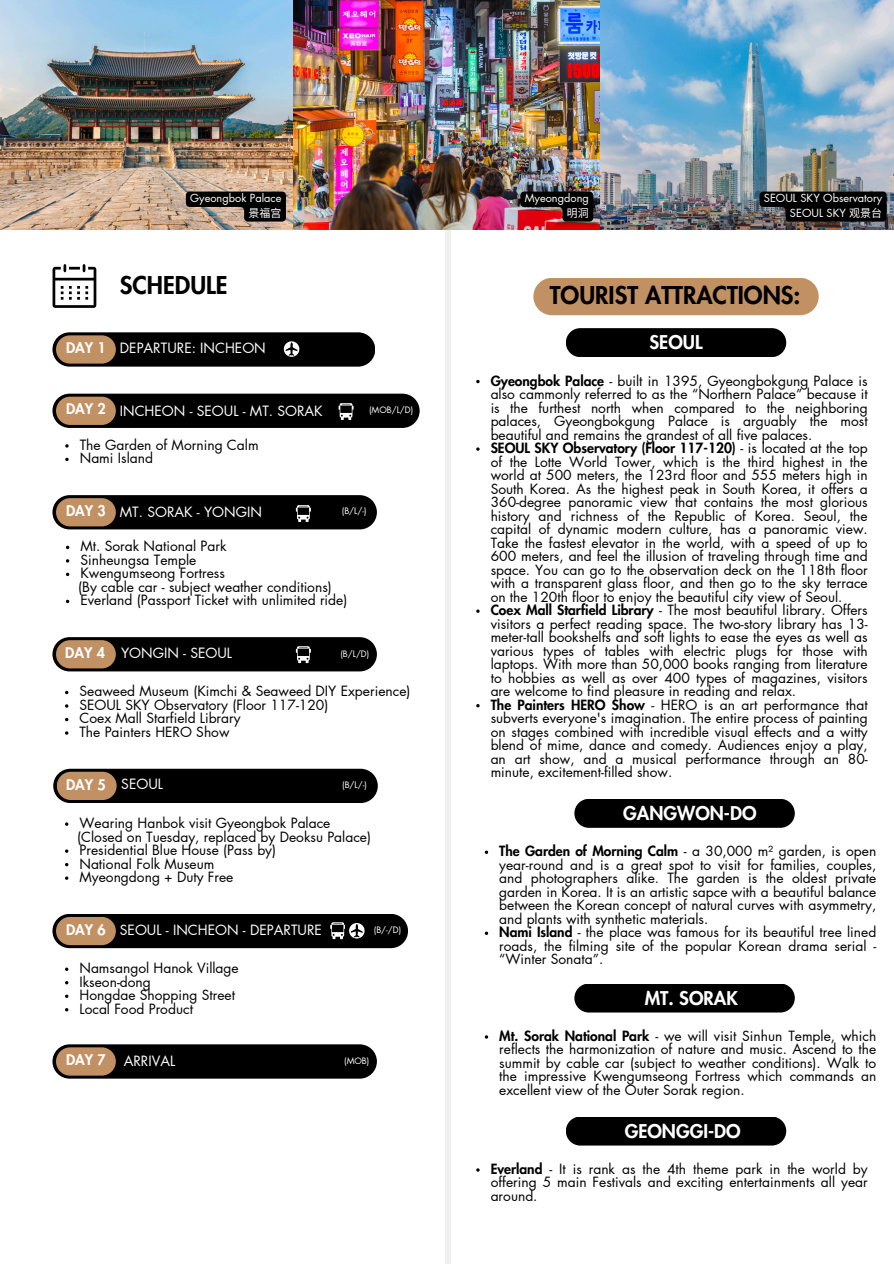
<style>
.page{position:relative;width:894px;height:1264px;background:#fff}
.page>*{position:absolute;margin:0;border:0;box-sizing:border-box;transform-origin:0 0}
.t1{font:800 24px "Futura LT Pro";color:#000}
.t2{font:800 18.6px "Futura LT Pro";color:#fff}
.t3{font:800 14.25px "Futura LT Pro";color:#fff}
.t4{font:13.8px/13.5px "Futura LT Pro";color:#000;text-align:justify}
.t5{font:13.8px "Futura LT Pro";color:#fff}
.t6{font:10.95px/14.7px "Futura LT Pro";color:#fff;text-align:right}
.t7{font:8.7px "Futura LT Pro";color:#fff}
.s1{font-family:"Noto Sans CJ Ksc"}
.s2{font-weight:800}
</style>
<div class="page">
<img style="left:0;top:0;width:893px;height:230px">
<div style="left:52px;top:332px;width:323px;height:34px;background:#000;border-radius:17px"></div>
<div style="left:56px;top:335px;width:60px;height:28px;background:#c19063;border-radius:14px"></div>
<div style="left:52px;top:393px;width:367px;height:35px;background:#000;border-radius:17px"></div>
<div style="left:56px;top:396px;width:60px;height:29px;background:#c19063;border-radius:14px"></div>
<div style="left:52px;top:495px;width:325px;height:34px;background:#000;border-radius:17px"></div>
<div style="left:56px;top:498px;width:60px;height:28px;background:#c19063;border-radius:14px"></div>
<div style="left:445px;top:230px;width:5px;height:1033px;background:#f0f0f0"></div>
<svg style="left:52px;top:264px;width:44px;height:44px"></svg>
<svg style="left:284px;top:341px;width:15px;height:16px"></svg>
<div style="left:565px;top:328px;width:221px;height:29px;background:#000;border-radius:14px"></div>
<div style="left:533px;top:278px;width:285px;height:37px;background:#c19063;border-radius:19px"></div>
<svg style="left:65px;top:444px;width:4px;height:3px"></svg>
<svg style="left:65px;top:458px;width:4px;height:3px"></svg>
<svg style="left:476px;top:447px;width:3px;height:4px"></svg>
<svg style="left:186px;top:191px;width:100px;height:31px;background:#3b342e"></svg>
<svg style="left:520px;top:191px;width:73px;height:31px;background:#3e1114"></svg>
<svg style="left:759px;top:191px;width:127px;height:31px;background:#0f0e0f"></svg>
<div style="left:53px;top:768px;width:324px;height:35px;background:#000;border-radius:17px"></div>
<div style="left:57px;top:771px;width:59px;height:29px;background:#c19063;border-radius:14px"></div>
<div style="left:52px;top:913px;width:356px;height:35px;background:#000;border-radius:17px"></div>
<div style="left:56px;top:916px;width:60px;height:29px;background:#c19063;border-radius:14px"></div>
<div style="left:52px;top:1044px;width:325px;height:34px;background:#000;border-radius:17px"></div>
<div style="left:56px;top:1047px;width:60px;height:28px;background:#c19063;border-radius:14px"></div>
<div style="left:52px;top:637px;width:325px;height:34px;background:#000;border-radius:17px"></div>
<div style="left:56px;top:640px;width:60px;height:28px;background:#c19063;border-radius:14px"></div>
<svg style="left:296px;top:505px;width:14px;height:17px"></svg>
<svg style="left:338px;top:403px;width:15px;height:17px"></svg>
<svg style="left:330px;top:922px;width:34px;height:17px"></svg>
<svg style="left:296px;top:646px;width:14px;height:17px"></svg>
<div style="left:574px;top:798px;width:220px;height:29px;background:#000;border-radius:14px"></div>
<svg style="left:484px;top:850px;width:4px;height:4px"></svg>
<svg style="left:484px;top:931px;width:4px;height:4px"></svg>
<div style="left:574px;top:983px;width:220px;height:29px;background:#000;border-radius:14px"></div>
<div style="left:565px;top:1116px;width:221px;height:29px;background:#000;border-radius:14px"></div>
<p class="t6" style="left:190px;top:191px;width:93px">Gyeongbok Palace<span class="s1">景福宫</span></p>
<p class="t6" style="left:524px;top:191px;width:66px">Myeongdong<span class="s1">明洞</span></p>
<h3 class="t6" style="left:763px;top:191px;width:120px">SEOUL SKY Observatory<br>SEOUL SKY <span class="s1">观景台</span></h3>
<p class="t1" style="left:120px;top:274px;width:109px">SCHEDULE</p>
<h6 class="t3" style="left:66px;top:341px;width:41px">DAY 1</h6>
<h6 class="t5" style="left:120px;top:341px;width:147px">DEPARTURE: INCHEON</h6>
<p class="t3" style="left:66px;top:402px;width:41px">DAY 2</p>
<h1 class="t4" style="left:80px;top:438px;width:180px">The Garden of Morning Calm</h1>
<h3 class="t4" style="left:80px;top:452px;width:75px">Nami Island</h3>
<p class="t5" style="left:120px;top:404px;width:204px">INCHEON - SEOUL - MT. SORAK</p>
<p class="t7" style="left:369px;top:406px;width:46px">(MOB/L/D)</p>
<h4 class="t3" style="left:66px;top:504px;width:41px">DAY 3</h4>
<p class="t4" style="left:80px;top:540px;width:148px">Mt. Sorak National Park</p>
<h3 class="t4" style="left:80px;top:553px;width:117px">Sinheungsa Temple</h3>
<h4 class="t4" style="left:80px;top:567px;width:146px">Kwengumseong Fortress</h4>
<p class="t4" style="left:78px;top:580px;width:255px">(By cable car - subject weather conditions)</p>
<p class="t4" style="left:80px;top:594px;width:268px">Everland (Passport Ticket with unlimited ride)</p>
<h6 class="t5" style="left:120px;top:505px;width:144px">MT. SORAK - YONGIN</h6>
<h3 class="t7" style="left:342px;top:507px;width:26px">(B/L/-)</h3>
<p class="t3" style="left:65px;top:646px;width:41px">DAY 4</p>
<p class="t5" style="left:121px;top:646px;width:112px">YONGIN - SEOUL</p>
<h3 class="t7" style="left:340px;top:649px;width:30px">(B/L/D)</h3>
<h4 class="t4" style="left:79px;top:685px;width:332px">Seaweed Museum (Kimchi &amp; Seaweed DIY Experience)</h4>
<p class="t4" style="left:79px;top:698px;width:250px">SEOUL SKY Observatory (Floor 117-120)</p>
<p class="t4" style="left:79px;top:712px;width:163px">Coex Mall Starfield Library</p>
<p class="t4" style="left:79px;top:725px;width:151px">The Painters HERO Show</p>
<p class="t3" style="left:66px;top:778px;width:41px">DAY 5</p>
<p class="t5" style="left:121px;top:777px;width:43px">SEOUL</p>
<p class="t7" style="left:342px;top:781px;width:26px">(B/L/-)</p>
<h3 class="t4" style="left:79px;top:816px;width:252px">Wearing Hanbok visit Gyeongbok Palace</h3>
<h4 class="t4" style="left:77px;top:830px;width:295px">(Closed on Tuesday, replaced by Deoksu Palace)</h4>
<p class="t4" style="left:79px;top:843px;width:198px">Presidential Blue House (Pass by)</p>
<p class="t4" style="left:79px;top:857px;width:136px">National Folk Museum</p>
<p class="t4" style="left:79px;top:870px;width:155px">Myeongdong + Duty Free</p>
<p class="t3" style="left:66px;top:922px;width:41px">DAY 6</p>
<h4 class="t5" style="left:120px;top:924px;width:203px">SEOUL - INCHEON - DEPARTURE</h4>
<p class="t7" style="left:374px;top:926px;width:29px">(B/-/D)</p>
<p class="t4" style="left:79px;top:961px;width:161px">Namsangol Hanok Village</p>
<p class="t4" style="left:79px;top:975px;width:73px">Ikseon-dong</p>
<p class="t4" style="left:79px;top:988px;width:157px">Hongdae Shopping Street</p>
<h3 class="t4" style="left:79px;top:1002px;width:115px">Local Food Product</h3>
<p class="t3" style="left:66px;top:1053px;width:41px">DAY 7</p>
<p class="t5" style="left:124px;top:1054px;width:53px">ARRIVAL</p>
<p class="t7" style="left:344px;top:1056px;width:27px">(MOB)</p>
<p class="t1" style="left:549px;top:284px;width:252px">TOURIST ATTRACTIONS:</p>
<h4 class="t2" style="left:649px;top:334px;width:54px">SEOUL</h4>
<p class="t4" style="left:490px;top:374px;width:378px"><span class="s2">Gyeongbok Palace</span> - built in 1395, Gyeongbokgung Palace is also cammonly referred to as the “Northern Palace” because it is the furthest north when compared to the neighboring palaces, Gyeongbokgung Palace is arguably the most beautiful and remains the grandest of all five palaces.</p>
<p class="t4" style="left:490px;top:442px;width:378px"><span class="s2">SEOUL SKY Observatory (Floor 117-120)</span> - is located at the top of the Lotte World Tower, which is the third highest in the world at 500 meters, the 123rd floor and 555 meters high in South Korea. As the highest peak in South Korea, it offers a 360-degree panoramic view that contains the most glorious history and richness of the Republic of Korea. Seoul, the capital of dynamic modern culture, has a panoramic view.<br>Take the fastest elevator in the world, with a speed of up to 600 meters, and feel the illusion of traveling through time and space. You can go to the observation deck on the 118th floor with a transparent glass floor, and then go to the sky terrace on the 120th floor to enjoy the beautiful city view of Seoul.</p>
<p class="t4" style="left:490px;top:604px;width:378px"><span class="s2">Coex Mall Starfield Library</span> - The most beautiful library. Offers visitors a perfect reading space. The two-story library has 13- meter-tall bookshelfs and soft lights to ease the eyes as well as various types of tables with electric plugs for those with laptops. With more than 50,000 books ranging from literature to hobbies as well as over 400 types of magazines, visitors are welcome to find pleasure in reading and relax.</p>
<p class="t4" style="left:490px;top:698px;width:378px"><span class="s2">The Painters HERO Show</span> - HERO is an art performance that subverts everyone's imagination. The entire process of painting on stages combined with incredible visual effects and a witty blend of mime, dance and comedy. Audiences enjoy a play, an art show, and a musical performance through an 80- minute, excitement-filled show.</p>
<h4 class="t2" style="left:623px;top:804px;width:135px">GANGWON-DO</h4>
<p class="t4" style="left:499px;top:845px;width:378px"><span class="s2">The Garden of Morning Calm</span> - a 30,000 m² garden, is open year-round and is a great spot to visit for families, couples, and photographers alike. The garden is the oldest private garden in Korea. It is an artistic sapce with a beautiful balance between the Korean concept of natural curves with asymmetry, and plants with synthetic materials.</p>
<p class="t4" style="left:499px;top:926px;width:378px"><span class="s2">Nami Island</span> - the place was famous for its beautiful tree lined roads, the filming site of the popular Korean drama serial - “Winter Sonata”.</p>
<h1 class="t2" style="left:644px;top:989px;width:95px">MT. SORAK</h1>
<h2 class="t4" style="left:499px;top:1029px;width:378px"><span class="s2">Mt. Sorak National Park</span> - we will visit Sinhun Temple, which reflects the harmonization of nature and music. Ascend to the summit by cable car (subject to weather conditions). Walk to the impressive Kwengumseong Fortress which commands an excellent view of the Outer Sorak region.</h2>
<p class="t2" style="left:624px;top:1122px;width:117px">GEONGGI-DO</p>
<p class="t4" style="left:490px;top:1162px;width:378px"><span class="s2">Everland</span> - It is rank as the 4th theme park in the world by offering 5 main Festivals and exciting entertainments all year around.</p>
</div>
